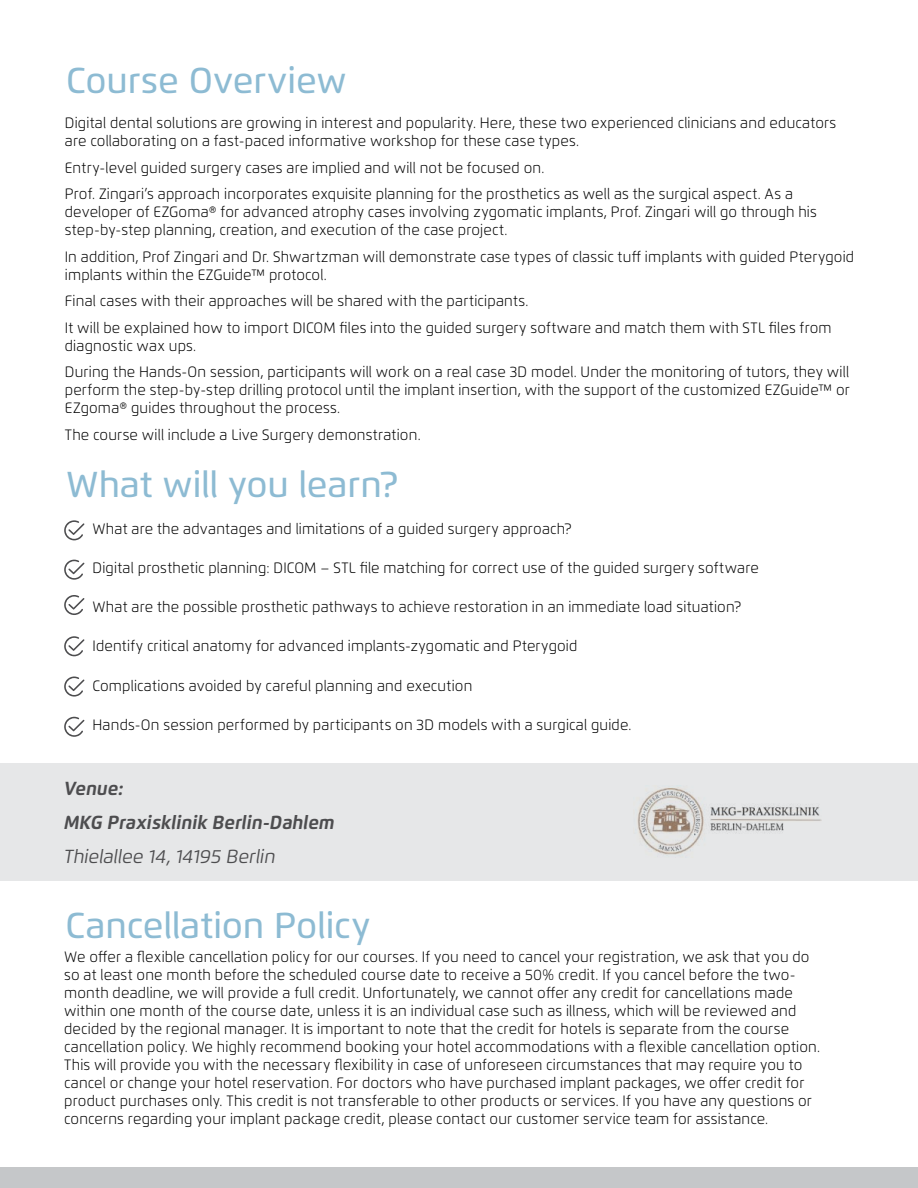
<style>
.page{position:relative;width:918px;height:1188px;background:#fff}
.page>*{position:absolute;margin:0;border:0;box-sizing:border-box;transform-origin:0 0}
.t1{font:500 36px "Flexo";color:#8dbbd3}
.t2{font:italic 700 18.9px/34.2px "Flexo";color:#4d4d4f}
.t3{font:italic 18.9px "Flexo";color:#4d4d4f}
.t4{font:300 15px/18px "Flexo";letter-spacing:.01em;color:#000;scale:.96 1}
</style>
<div class="page">
<div style="left:0;top:763px;width:918px;height:117px;background:#e6e7e8"></div>
<div style="left:0;top:1167px;width:918px;height:21px;background:#c5c7c9"></div>
<svg style="left:64px;top:520px;width:20px;height:20px"></svg>
<svg style="left:64px;top:560px;width:20px;height:20px"></svg>
<svg style="left:64px;top:595px;width:20px;height:20px"></svg>
<svg style="left:64px;top:636px;width:20px;height:20px"></svg>
<svg style="left:64px;top:677px;width:20px;height:20px"></svg>
<svg style="left:64px;top:717px;width:20px;height:20px"></svg>
<img style="left:637px;top:787px;width:184px;height:68px">
<h1 class="t1" style="left:66px;top:59px;width:282px">Course Overview</h1>
<p class="t4" style="left:65px;top:114px;width:805px">Digital dental solutions are growing in interest and popularity. Here, these two experienced clinicians and educators are collaborating on a fast-paced informative workshop for these case types.</p>
<p class="t4" style="left:65px;top:154px;width:760px;line-height:26.5px">Entry-level guided surgery cases are implied and will not be focused on.<br>Prof. Zingari’s approach incorporates exquisite planning for the prosthetics as well as the surgical aspect. As a</p>
<p class="t4" style="left:65px;top:203px;width:785px">developer of EZGoma® for advanced atrophy cases involving zygomatic implants, Prof. Zingari will go through his step-by-step planning, creation, and execution of the case project.</p>
<p class="t4" style="left:65px;top:248px;width:824px">In addition, Prof Zingari and Dr. Shwartzman will demonstrate case types of classic tuff implants with guided Pterygoid implants within the EZGuide™ protocol.</p>
<p class="t4" style="left:65px;top:288px;width:800px;line-height:26.5px">Final cases with their approaches will be shared with the participants.<br>It will be explained how to import DICOM files into the guided surgery software and match them with STL files from</p>
<p class="t4" style="left:65px;top:332px;width:818px;line-height:26.5px">diagnostic wax ups.<br>During the Hands-On session, participants will work on a real case 3D model. Under the monitoring of tutors, they will</p>
<p class="t4" style="left:65px;top:381px;width:819px">perform the step-by-step drilling protocol until the implant insertion, with the support of the customized EZGuide™ or<br>EZgoma® guides throughout the process.</p>
<p class="t4" style="left:65px;top:426px;width:372px">The course will include a Live Surgery demonstration.</p>
<h1 class="t1" style="left:66px;top:463px;width:334px">What will you learn?</h1>
<p class="t4" style="left:92px;top:519px;width:501px">What are the advantages and limitations of a guided surgery approach?</p>
<p class="t4" style="left:92px;top:559px;width:696px">Digital prosthetic planning: DICOM – STL file matching for correct use of the guided surgery software</p>
<p class="t4" style="left:92px;top:598px;width:677px">What are the possible prosthetic pathways to achieve restoration in an immediate load situation?</p>
<p class="t4" style="left:92px;top:637px;width:507px">Identify critical anatomy for advanced implants-zygomatic and Pterygoid</p>
<p class="t4" style="left:92px;top:676px;width:397px">Complications avoided by careful planning and execution</p>
<p class="t4" style="left:92px;top:716px;width:563px">Hands-On session performed by participants on 3D models with a surgical guide.</p>
<p class="t2" style="left:64px;top:771px;width:272px">Venue:<br>MKG Praxisklinik Berlin-Dahlem</p>
<p class="t3" style="left:64px;top:845px;width:213px">Thielallee 14, 14195 Berlin</p>
<h1 class="t1" style="left:66px;top:903px;width:306px">Cancellation Policy</h1>
<p class="t4" style="left:64px;top:948px;width:789px">We offer a flexible cancellation policy for our courses. If you need to cancel your registration, we ask that you do so at least one month before the scheduled course date to receive a 50% credit. If you cancel before the two&shy;month deadline, we will provide a full credit. Unfortunately, we cannot offer any credit for cancellations made within one month of the course date, unless it is an individual case such as illness, which will be reviewed and decided by the regional manager. It is important to note that the credit for hotels is separate from the course cancellation policy. We highly recommend booking your hotel accommodations with a flexible cancellation option.<br>This will provide you with the necessary flexibility in case of unforeseen circumstances that may require you to cancel or change your hotel reservation. For doctors who have purchased implant packages, we offer credit for product purchases only. This credit is not transferable to other products or services. If you have any questions or concerns regarding your implant package credit, please contact our customer service team for assistance.</p>
</div>
